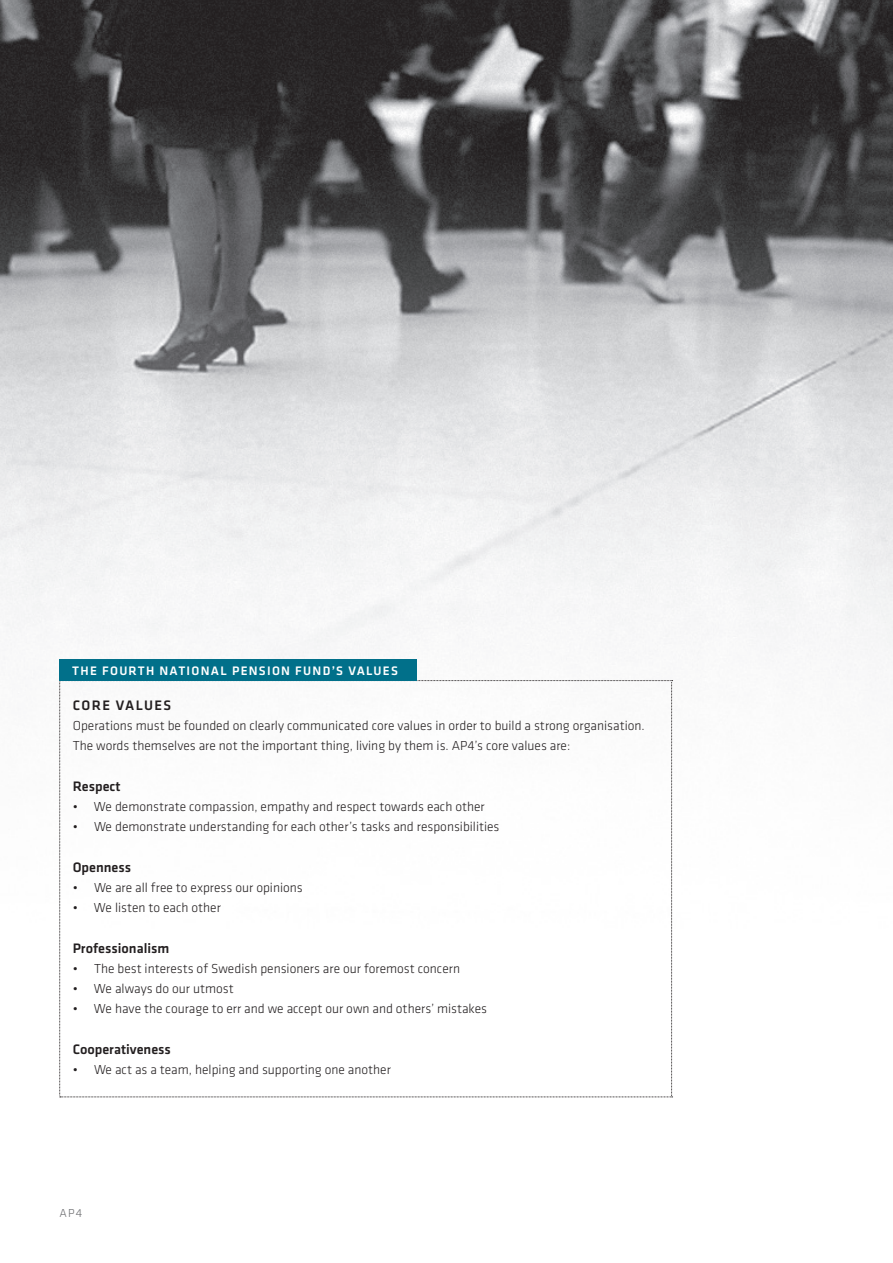
<style>
.page{position:relative;width:893px;height:1263px;background:#fff}
.page>*{position:absolute;margin:0;border:0;box-sizing:border-box;transform-origin:0 0}
.t1{font:500 14.25px "Klavika";color:#231f20}
.t2{font:500 14.25px "Klavika";letter-spacing:.1em;color:#231f20}
.t3{font:300 13.5px/20.2px "Klavika";color:#231f20}
.t4{font:500 12.75px "Klavika";letter-spacing:.1em;color:#fff}
.t5{font:300 12px "Klavika";color:#6c6d70}
</style>
<div class="page">
<img style="left:0;top:0;width:893px;height:681px">
<svg style="left:59px;top:680px;width:614px;height:418px"></svg>
<div style="left:60px;top:659px;width:357px;height:21px;background:#01708a"></div>
<p class="t4" style="left:72px;top:666px;width:327px">THE FOURTH NATIONAL PENSION FUND’S VALUES</p>
<p class="t2" style="left:73px;top:700px;width:100px">CORE VALUES</p>
<p class="t3" style="left:73px;top:716px;width:574px">Operations must be founded on clearly communicated core values in order to build a strong organisation.<br>The words themselves are not the important thing, living by them is. AP4’s core values are:</p>
<p class="t1" style="left:73px;top:781px;width:49px">Respect</p>
<p class="t3" style="left:73px;top:797px;width:414px">• We demonstrate compassion, empathy and respect towards each other</p>
<p class="t3" style="left:73px;top:818px;width:428px">• We demonstrate understanding for each other’s tasks and responsibilities</p>
<p class="t1" style="left:73px;top:862px;width:60px">Openness</p>
<p class="t3" style="left:73px;top:878px;width:232px">• We are all free to express our opinions</p>
<p class="t3" style="left:73px;top:899px;width:150px">• We listen to each other</p>
<p class="t1" style="left:73px;top:943px;width:98px">Professionalism</p>
<p class="t3" style="left:73px;top:959px;width:389px">• The best interests of Swedish pensioners are our foremost concern</p>
<p class="t3" style="left:73px;top:980px;width:163px">• We always do our utmost</p>
<p class="t3" style="left:73px;top:1000px;width:416px">• We have the courage to err and we accept our own and others’ mistakes</p>
<p class="t1" style="left:73px;top:1044px;width:100px">Cooperativeness</p>
<p class="t3" style="left:73px;top:1061px;width:320px">• We act as a team, helping and supporting one another</p>
<p class="t5" style="left:60px;top:1208px;width:24px">AP4</p>
</div>
